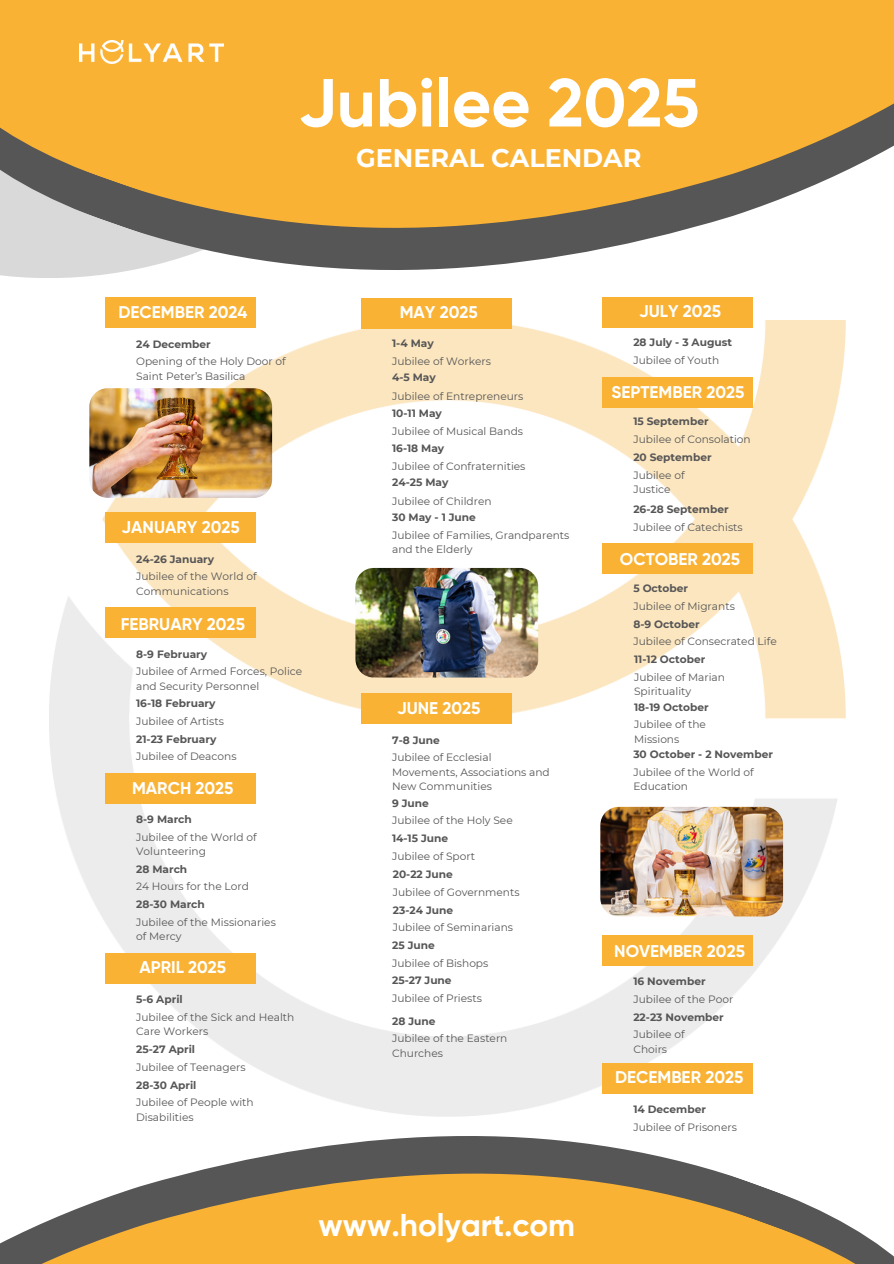
<style>
.page{position:relative;width:894px;height:1264px;background:#fff}
.page>*{position:absolute;margin:0;border:0;box-sizing:border-box;transform-origin:0 0}
.t1{font:700 67.8px "Gilroy";color:#fff}
.t2{font:700 31.5px "Gilroy";color:#fff}
.t3{font:700 25.35px "Montserrat";color:#fff}
.t4{font:700 16.95px "Gilroy";color:#fff}
.t5{font:10.65px/14.2px "Montserrat";color:#575656}
.t6{font:700 10.65px "Montserrat";color:#575656}
</style>
<div class="page">
<svg style="left:435px;top:1116px;width:302px;height:62px"></svg>
<svg style="left:170px;top:1117px;width:428px;height:61px"></svg>
<svg style="left:0;top:1178px;width:893px;height:86px;background:#d4a756"></svg>
<img style="left:49px;top:530px;width:795px;height:586px">
<svg style="left:96px;top:488px;width:713px;height:42px"></svg>
<svg style="left:224px;top:366px;width:619px;height:122px;fill:#fbe6bf"></svg>
<svg style="left:261px;top:320px;width:585px;height:46px;fill:#fbe6bf"></svg>
<svg style="left:0;top:208px;width:844px;height:148px"></svg>
<svg style="left:280px;top:208px;width:564px;height:71px"></svg>
<svg style="left:0;top:0;width:893px;height:208px;background:#ecac3c"></svg>
<img style="left:79px;top:40px;width:144px;height:24px">
<img style="left:89px;top:388px;width:183px;height:110px;border-radius:18px">
<div style="left:105px;top:297px;width:151px;height:30px;background:#f9b234"></div>
<div style="left:105px;top:513px;width:151px;height:30px;background:#f9b234"></div>
<div style="left:105px;top:608px;width:151px;height:30px;background:#f9b234"></div>
<div style="left:105px;top:773px;width:151px;height:30px;background:#f9b234"></div>
<div style="left:105px;top:953px;width:151px;height:30px;background:#f9b234"></div>
<div style="left:361px;top:298px;width:151px;height:30px;background:#f9b234"></div>
<div style="left:361px;top:693px;width:151px;height:31px;background:#f9b234"></div>
<img style="left:355px;top:568px;width:183px;height:109px;border-radius:18px">
<div style="left:602px;top:297px;width:151px;height:30px;background:#f9b234"></div>
<div style="left:602px;top:543px;width:151px;height:30px;background:#f9b234"></div>
<div style="left:602px;top:377px;width:151px;height:30px;background:#f9b234"></div>
<div style="left:602px;top:935px;width:151px;height:30px;background:#f9b234"></div>
<div style="left:602px;top:1063px;width:151px;height:30px;background:#f9b234"></div>
<img style="left:600px;top:806px;width:182px;height:110px;border-radius:18px">
<h5 class="t1" style="left:298px;top:62px;width:402px">Jubilee 2025</h5>
<p class="t3" style="left:356px;top:142px;width:286px">GENERAL CALENDAR</p>
<h5 class="t4" style="left:118px;top:302px;width:130px">DECEMBER 2024</h5>
<h4 class="t6" style="left:136px;top:337px;width:76px">24 December</h4>
<h5 class="t5" style="left:136px;top:354px;width:151px">Opening of the Holy Door of<br>Saint Peter’s Basilica</h5>
<p class="t4" style="left:122px;top:517px;width:120px">JANUARY 2025</p>
<p class="t6" style="left:136px;top:552px;width:80px">24-26 January</p>
<h4 class="t5" style="left:136px;top:569px;width:122px">Jubilee of the World of<br>Communications</h4>
<h5 class="t4" style="left:121px;top:613px;width:126px">FEBRUARY 2025</h5>
<h5 class="t4" style="left:399px;top:302px;width:79px">MAY 2025</h5>
<p class="t6" style="left:392px;top:337px;width:43px">1-4 May</p>
<h4 class="t5" style="left:392px;top:354px;width:100px">Jubilee of Workers</h4>
<p class="t6" style="left:392px;top:371px;width:45px">4-5 May</p>
<h4 class="t5" style="left:392px;top:388px;width:133px">Jubilee of Entrepreneurs</h4>
<h5 class="t6" style="left:392px;top:406px;width:51px">10-11 May</h5>
<p class="t5" style="left:392px;top:424px;width:132px">Jubilee of Musical Bands</p>
<h5 class="t6" style="left:392px;top:442px;width:54px">16-18 May</h5>
<p class="t5" style="left:392px;top:459px;width:135px">Jubilee of Confraternities</p>
<h5 class="t6" style="left:392px;top:476px;width:58px">24-25 May</h5>
<p class="t5" style="left:392px;top:493px;width:101px">Jubilee of Children</p>
<p class="t6" style="left:392px;top:510px;width:85px">30 May - 1 June</p>
<h4 class="t5" style="left:392px;top:528px;width:179px">Jubilee of Families, Grandparents and the Elderly</h4>
<h5 class="t4" style="left:639px;top:301px;width:83px">JULY 2025</h5>
<p class="t6" style="left:633px;top:336px;width:100px">28 July - 3 August</p>
<h5 class="t5" style="left:633px;top:353px;width:87px">Jubilee of Youth</h5>
<p class="t4" style="left:611px;top:381px;width:134px">SEPTEMBER 2025</p>
<p class="t6" style="left:633px;top:415px;width:77px">15 September</p>
<h5 class="t5" style="left:633px;top:432px;width:119px">Jubilee of Consolation</h5>
<h5 class="t6" style="left:633px;top:451px;width:80px">20 September</h5>
<p class="t5" style="left:633px;top:468px;width:53px">Jubilee of</p>
<h5 class="t5" style="left:633px;top:482px;width:39px">Justice</h5>
<p class="t6" style="left:633px;top:503px;width:97px">26-28 September</p>
<p class="t5" style="left:633px;top:520px;width:111px">Jubilee of Catechists</p>
<h5 class="t4" style="left:619px;top:548px;width:122px">OCTOBER 2025</h5>
<h5 class="t6" style="left:633px;top:581px;width:56px">5 October</h5>
<p class="t5" style="left:633px;top:598px;width:103px">Jubilee of Migrants</p>
<p class="t6" style="left:633px;top:617px;width:68px">8-9 October</p>
<h5 class="t5" style="left:633px;top:634px;width:145px">Jubilee of Consecrated Life</h5>
<h5 class="t6" style="left:136px;top:647px;width:72px">8-9 February</h5>
<p class="t5" style="left:136px;top:664px;width:168px">Jubilee of Armed Forces, Police and Security Personnel</p>
<h5 class="t6" style="left:136px;top:696px;width:81px">16-18 February</h5>
<p class="t5" style="left:136px;top:714px;width:89px">Jubilee of Artists</p>
<p class="t6" style="left:136px;top:732px;width:82px">21-23 February</p>
<p class="t5" style="left:136px;top:749px;width:102px">Jubilee of Deacons</p>
<p class="t4" style="left:132px;top:777px;width:103px">MARCH 2025</p>
<h5 class="t6" style="left:136px;top:812px;width:57px">8-9 March</h5>
<p class="t5" style="left:136px;top:830px;width:122px">Jubilee of the World of<br>Volunteering</p>
<h5 class="t6" style="left:136px;top:862px;width:53px">28 March</h5>
<h5 class="t5" style="left:136px;top:879px;width:114px">24 Hours for the Lord</h5>
<p class="t6" style="left:136px;top:897px;width:70px">28-30 March</p>
<h4 class="t5" style="left:136px;top:914px;width:141px">Jubilee of the Missionaries of Mercy</h4>
<h1 class="t4" style="left:139px;top:957px;width:88px">APRIL 2025</h1>
<h3 class="t6" style="left:136px;top:992px;width:48px">5-6 April</h3>
<p class="t5" style="left:136px;top:1009px;width:160px">Jubilee of the Sick and Health<br>Care Workers</p>
<h4 class="t6" style="left:136px;top:1042px;width:60px">25-27 April</h4>
<h5 class="t5" style="left:136px;top:1059px;width:111px">Jubilee of Teenagers</h5>
<p class="t6" style="left:136px;top:1078px;width:62px">28-30 April</p>
<h4 class="t5" style="left:136px;top:1095px;width:119px">Jubilee of People with<br>Disabilities</h4>
<h5 class="t4" style="left:397px;top:698px;width:85px">JUNE 2025</h5>
<p class="t6" style="left:392px;top:733px;width:49px">7-8 June</p>
<h5 class="t5" style="left:392px;top:750px;width:159px">Jubilee of Ecclesial<br>Movements, Associations and<br>New Communities</h5>
<p class="t6" style="left:392px;top:796px;width:38px">9 June</p>
<h5 class="t5" style="left:392px;top:813px;width:122px">Jubilee of the Holy See</h5>
<p class="t6" style="left:392px;top:831px;width:58px">14-15 June</p>
<h4 class="t5" style="left:392px;top:849px;width:84px">Jubilee of Sport</h4>
<h5 class="t6" style="left:392px;top:867px;width:62px">20-22 June</h5>
<p class="t5" style="left:392px;top:884px;width:128px">Jubilee of Governments</p>
<h5 class="t6" style="left:392px;top:903px;width:62px">23-24 June</h5>
<p class="t5" style="left:392px;top:920px;width:122px">Jubilee of Seminarians</p>
<h5 class="t6" style="left:392px;top:938px;width:44px">25 June</h5>
<p class="t5" style="left:392px;top:955px;width:98px">Jubilee of Bishops</p>
<h5 class="t6" style="left:392px;top:973px;width:61px">25-27 June</h5>
<p class="t5" style="left:392px;top:990px;width:91px">Jubilee of Priests</p>
<h5 class="t6" style="left:392px;top:1014px;width:45px">28 June</h5>
<h5 class="t5" style="left:392px;top:1031px;width:117px">Jubilee of the Eastern<br>Churches</h5>
<h4 class="t2" style="left:318px;top:1206px;width:258px">www.holyart.com</h4>
<h4 class="t6" style="left:634px;top:653px;width:73px">11-12 October</h4>
<h5 class="t5" style="left:634px;top:670px;width:92px">Jubilee of Marian</h5>
<p class="t5" style="left:634px;top:684px;width:59px">Spirituality</p>
<h5 class="t6" style="left:634px;top:700px;width:76px">18-19 October</h5>
<p class="t5" style="left:634px;top:717px;width:73px">Jubilee of the</p>
<p class="t5" style="left:634px;top:732px;width:47px">Missions</p>
<p class="t6" style="left:633px;top:748px;width:141px">30 October - 2 November</p>
<p class="t5" style="left:633px;top:765px;width:122px">Jubilee of the World of<br>Education</p>
<p class="t4" style="left:614px;top:941px;width:132px">NOVEMBER 2025</p>
<h5 class="t6" style="left:633px;top:974px;width:74px">16 November</h5>
<p class="t5" style="left:633px;top:991px;width:101px">Jubilee of the Poor</p>
<h5 class="t6" style="left:633px;top:1010px;width:92px">22-23 November</h5>
<p class="t5" style="left:633px;top:1027px;width:53px">Jubilee of</p>
<p class="t5" style="left:633px;top:1041px;width:35px">Choirs</p>
<h4 class="t4" style="left:615px;top:1067px;width:130px">DECEMBER 2025</h4>
<h5 class="t6" style="left:633px;top:1102px;width:74px">14 December</h5>
<p class="t5" style="left:633px;top:1119px;width:105px">Jubilee of Prisoners</p>
</div>
